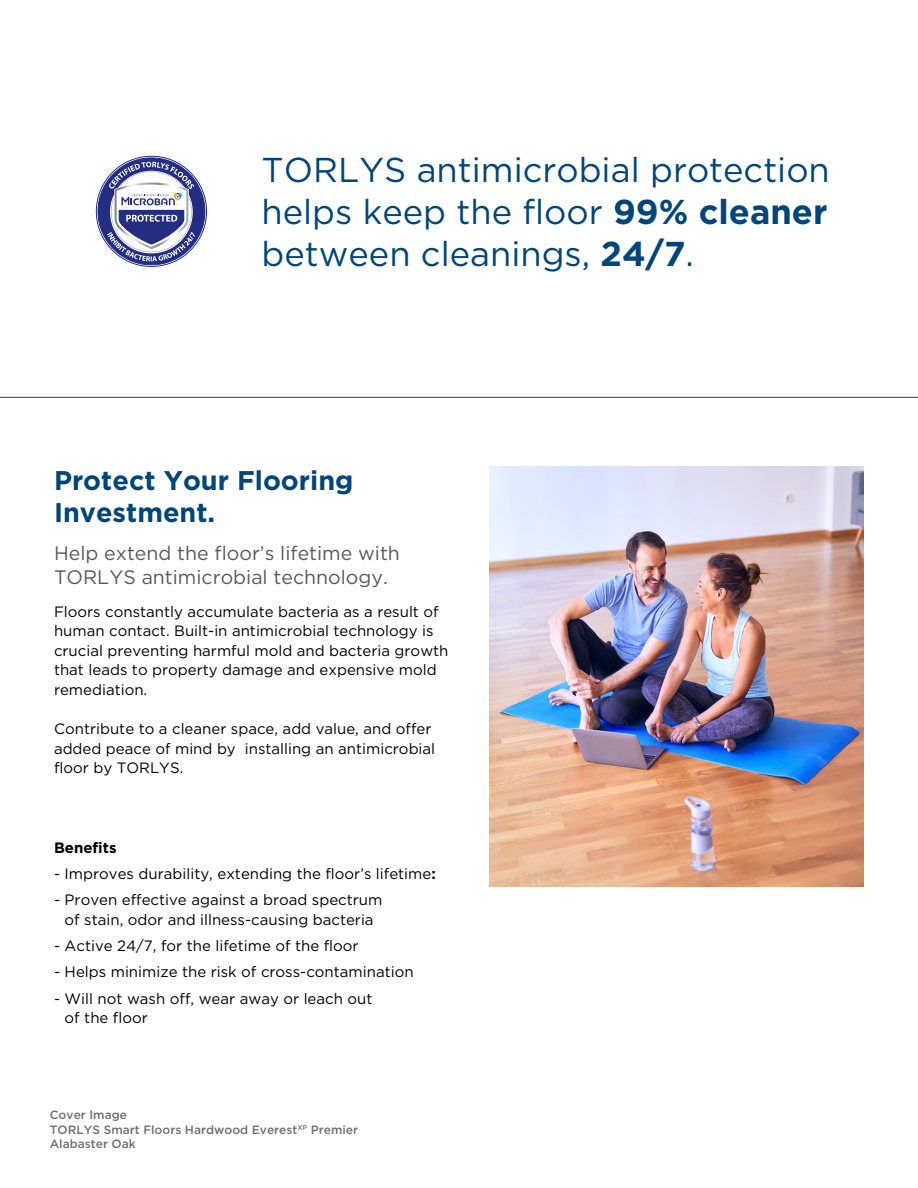
<style>
.page{position:relative;width:918px;height:1188px;background:#fff}
.page>*{position:absolute;margin:0;border:0;box-sizing:border-box;transform-origin:0 0}
.t1{font:34.5px/42px "Gotham HTF";color:#004678;text-align:justify}
.t2{font:700 27px/32.4px "Gotham HTF";color:#004678}
.t3{font:19.5px/24px "Gotham HTF";color:#58595b}
.t4{font:15px/19.5px "Gotham HTF";color:#000}
.t5{font:700 15px "Gotham HTF";color:#000}
.t6{font:500 12px/14.4px "Gotham HTF";color:#6e6f72}
.s1{font-weight:700}
</style>
<div class="page">
<img style="left:489px;top:467px;width:375px;height:419px">
<hr style="left:0;top:397px;width:918px;height:1px;background:#004678">
<img style="left:95px;top:155px;width:113px;height:112px">
<svg style="left:107px;top:162px;width:88px;height:99px"></svg>
<h1 class="t1" style="left:262px;top:149px;width:570px">TORLYS antimicrobial protection helps keep the floor <span class="s1">99% cleaner </span>between cleanings, <span class="s1">24/7</span>.</h1>
<h2 class="t2" style="left:54px;top:463px;width:301px">Protect Your Flooring<br>Investment.</h2>
<h3 class="t3" style="left:54px;top:540px;width:347px">Help extend the floor’s lifetime with<br>TORLYS antimicrobial technology.</h3>
<p class="t4" style="left:54px;top:601px;width:396px">Floors constantly accumulate bacteria as a result of human contact. Built-in antimicrobial technology is crucial preventing harmful mold and bacteria growth that leads to property damage and expensive mold remediation.</p>
<p class="t4" style="left:54px;top:719px;width:383px">Contribute to a cleaner space, add value, and offer added peace of mind by installing an antimicrobial floor by TORLYS.</p>
<p class="t5" style="left:54px;top:839px;width:64px">Benefits</p>
<p class="t4" style="left:54px;top:864px;width:383px">- Improves durability, extending the floor’s lifetime<span class="s1">:</span></p>
<p class="t4" style="left:54px;top:890px;width:330px;text-align:center">- Proven effective against a broad spectrum of stain, odor and illness-causing bacteria</p>
<p class="t4" style="left:54px;top:936px;width:306px">- Active 24/7, for the lifetime of the floor</p>
<p class="t4" style="left:54px;top:962px;width:361px">- Helps minimize the risk of cross-contamination</p>
<p class="t4" style="left:65px;top:988px;width:309px;text-indent:-11px">- Will not wash off, wear away or leach out of the floor</p>
<p class="t6" style="left:50px;top:1108px;width:310px">Cover Image<br>TORLYS Smart Floors Hardwood Everest<sup>XP</sup> Premier<br>Alabaster Oak</p>
</div>
